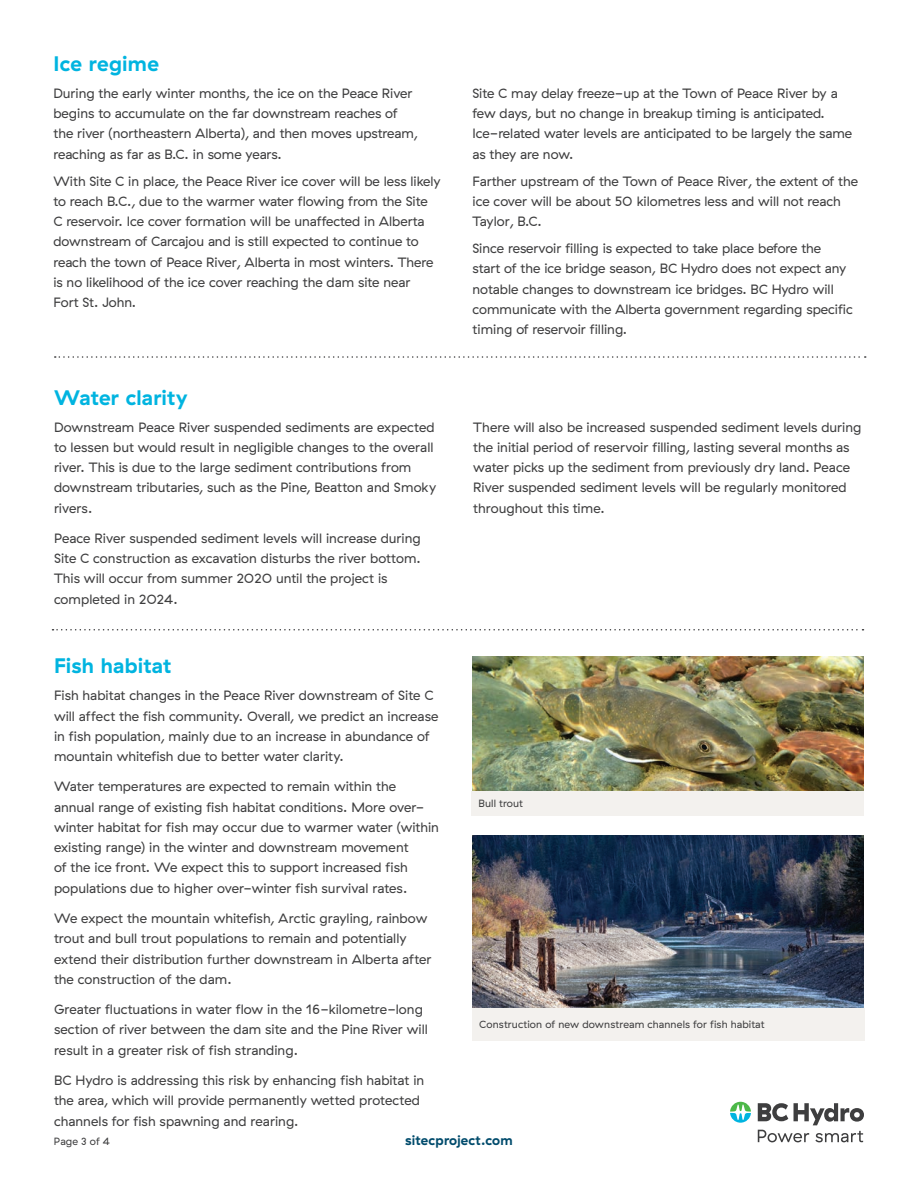
<style>
.page{position:relative;width:918px;height:1188px;background:#fff}
.page>*{position:absolute;margin:0;border:0;box-sizing:border-box;transform-origin:0 0}
.t1{font:700 21px "GT Haptik";letter-spacing:.01em;color:#00b4e0}
.t2{font:13.5px/20.2px "GT Haptik";color:#3e3e3f}
.t3{font:700 13.5px "GT Haptik";letter-spacing:.015em;color:#004b6c}
.t4{font:10.5px "GT Haptik";letter-spacing:.01em;color:#3e3e3f}
</style>
<div class="page">
<img style="left:472px;top:657px;width:392px;height:135px">
<svg style="left:55px;top:356px;width:811px;height:2px"></svg>
<svg style="left:52px;top:629px;width:811px;height:2px"></svg>
<div style="left:472px;top:792px;width:392px;height:24px;background:#f3f1ee"></div>
<img style="left:472px;top:835px;width:392px;height:173px">
<div style="left:472px;top:1008px;width:393px;height:33px;background:#f3f1ee"></div>
<svg style="left:730px;top:1102px;width:21px;height:21px"></svg>
<svg style="left:758px;top:1103px;width:106px;height:39px"></svg>
<h1 class="t1" style="left:53px;top:50px;width:107px">Ice regime</h1>
<p class="t2" style="left:53px;top:83px;width:366px">During the early winter months, the ice on the Peace River begins to accumulate on the far downstream reaches of the river (northeastern Alberta), and then moves upstream, reaching as far as B.C. in some years.</p>
<p class="t2" style="left:53px;top:171px;width:389px">With Site C in place, the Peace River ice cover will be less likely to reach B.C., due to the warmer water flowing from the Site<br>C reservoir. Ice cover formation will be unaffected in Alberta downstream of Carcajou and is still expected to continue to reach the town of Peace River, Alberta in most winters. There is no likelihood of the ice cover reaching the dam site near<br>Fort St. John.</p>
<h1 class="t1" style="left:54px;top:384px;width:135px">Water clarity</h1>
<p class="t2" style="left:54px;top:417px;width:384px">Downstream Peace River suspended sediments are expected to lessen but would result in negligible changes to the overall river. This is due to the large sediment contributions from downstream tributaries, such as the Pine, Beatton and Smoky rivers.</p>
<p class="t2" style="left:54px;top:528px;width:368px">Peace River suspended sediment levels will increase during Site C construction as excavation disturbs the river bottom.<br>This will occur from summer 2020 until the project is completed in 2024.</p>
<h1 class="t1" style="left:54px;top:653px;width:119px">Fish habitat</h1>
<p class="t2" style="left:54px;top:686px;width:386px">Fish habitat changes in the Peace River downstream of Site C will affect the fish community. Overall, we predict an increase in fish population, mainly due to an increase in abundance of mountain whitefish due to better water clarity.</p>
<p class="t2" style="left:54px;top:777px;width:386px">Water temperatures are expected to remain within the annual range of existing fish habitat conditions. More over&shy;winter habitat for fish may occur due to warmer water (within existing range) in the winter and downstream movement<br>of the ice front. We expect this to support increased fish populations due to higher over-winter fish survival rates.</p>
<p class="t2" style="left:54px;top:908px;width:379px">We expect the mountain whitefish, Arctic grayling, rainbow trout and bull trout populations to remain and potentially extend their distribution further downstream in Alberta after the construction of the dam.</p>
<p class="t2" style="left:54px;top:999px;width:375px">Greater fluctuations in water flow in the 16-kilometre-long section of river between the dam site and the Pine River will result in a greater risk of fish stranding.</p>
<p class="t2" style="left:54px;top:1070px;width:372px">BC Hydro is addressing this risk by enhancing fish habitat in the area, which will provide permanently wetted protected channels for fish spawning and rearing.</p>
<p class="t2" style="left:473px;top:83px;width:381px">Site C may delay freeze-up at the Town of Peace River by a few days, but no change in breakup timing is anticipated.<br>Ice-related water levels are anticipated to be largely the same as they are now.</p>
<p class="t2" style="left:473px;top:171px;width:387px">Farther upstream of the Town of Peace River, the extent of the ice cover will be about 50 kilometres less and will not reach<br>Taylor, B.C.</p>
<p class="t2" style="left:473px;top:238px;width:382px">Since reservoir filling is expected to take place before the<br>start of the ice bridge season, BC Hydro does not expect any notable changes to downstream ice bridges. BC Hydro will communicate with the Alberta government regarding specific timing of reservoir filling.</p>
<p class="t2" style="left:473px;top:417px;width:390px">There will also be increased suspended sediment levels during the initial period of reservoir filling, lasting several months as water picks up the sediment from previously dry land. Peace River suspended sediment levels will be regularly monitored throughout this time.</p>
<p class="t4" style="left:478px;top:797px;width:46px">Bull trout</p>
<p class="t4" style="left:479px;top:1018px;width:287px">Construction of new downstream channels for fish habitat</p>
<p class="t4" style="left:54px;top:1135px;width:58px">Page 3 of 4</p>
<p class="t3" style="left:405px;top:1132px;width:109px">sitecproject.com</p>
</div>
